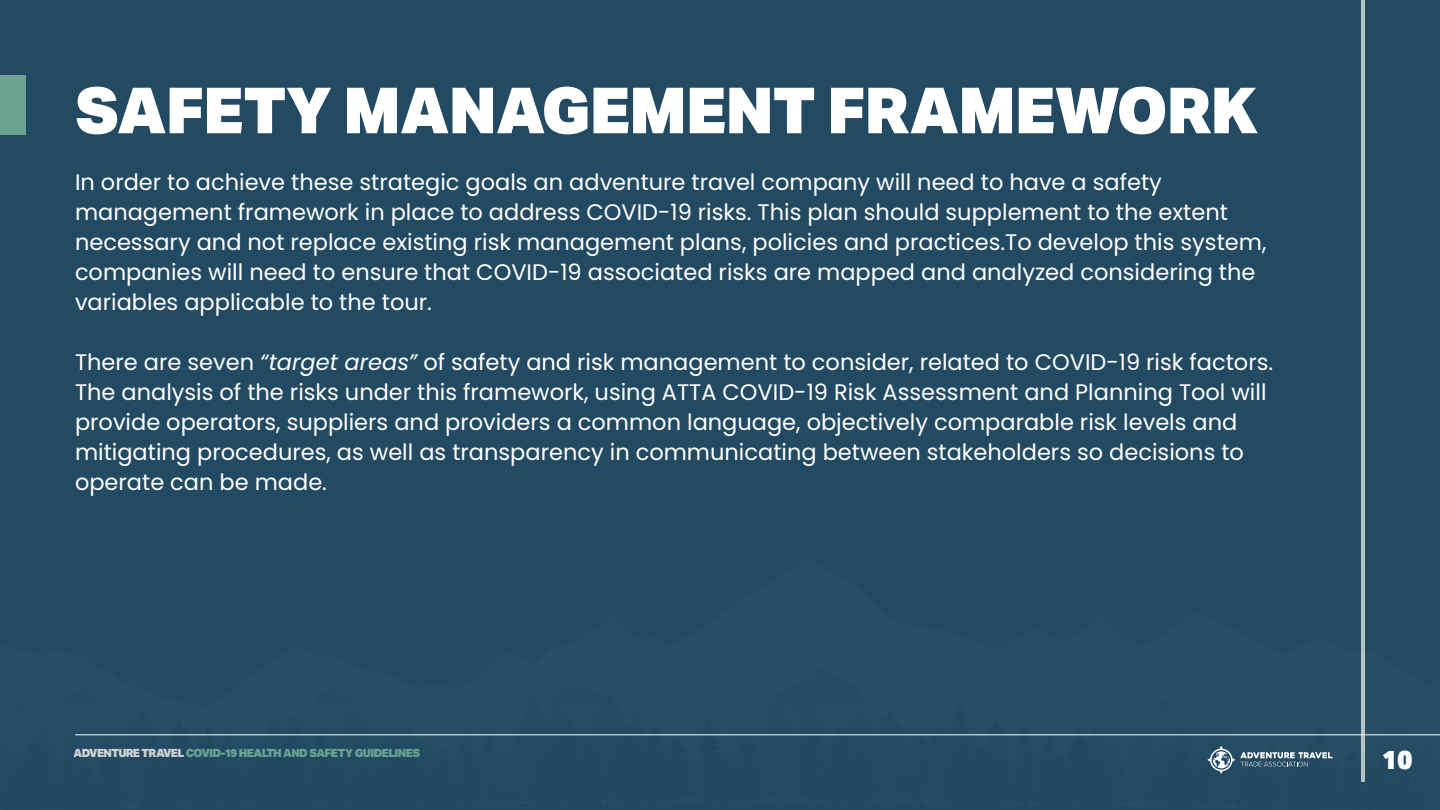
<style>
.page{position:relative;width:1440px;height:810px;background:#234a63}
.page>*{position:absolute;margin:0;border:0;box-sizing:border-box;transform-origin:0 0}
.t1{font:900 63.75px "Aktiv Grotesk";letter-spacing:-.015em;color:#fff}
.t2{font:900 26.25px "Aktiv Grotesk";color:#fff}
.t3{font:22.5px/30px "Poppins";color:#fff}
.t4{font:900 11.25px "Aktiv Grotesk";letter-spacing:-.055em;color:#6ba292}
.s1{font-style:italic}
.s2{color:#d1d3d4}
</style>
<div class="page">
<div style="left:0;top:75px;width:26px;height:60px;background:#6ba292"></div>
<hr style="left:1361px;top:0;width:4px;height:781px;background:#b5c2c2">
<img style="left:75px;top:734px;width:1365px;height:48px">
<svg style="left:1207px;top:746px;width:125px;height:28px"></svg>
<h1 class="t1" style="left:75px;top:69px;width:1185px">SAFETY MANAGEMENT FRAMEWORK</h1>
<p class="t3" style="left:75px;top:167px;width:1193px">In order to achieve these strategic goals an adventure travel company will need to have a safety management framework in place to address COVID-19 risks. This plan should supplement to the extent necessary and not replace existing risk management plans, policies and practices.To develop this system, companies will need to ensure that COVID-19 associated risks are mapped and analyzed considering the variables applicable to the tour.</p>
<p class="t3" style="left:75px;top:347px;width:1200px">There are seven <span class="s1">“target areas”</span> of safety and risk management to consider, related to COVID-19 risk factors.<br>The analysis of the risks under this framework, using ATTA COVID-19 Risk Assessment and Planning Tool will provide operators, suppliers and providers a common language, objectively comparable risk levels and mitigating procedures, as well as transparency in communicating between stakeholders so decisions to operate can be made.</p>
<p class="t4" style="left:74px;top:745px;width:348px"><span class="s2">ADVENTURE TRAVEL</span> COVID-19 HEALTH AND SAFETY GUIDELINES</p>
<p class="t2" style="left:1382px;top:743px;width:33px">10</p>
</div>
